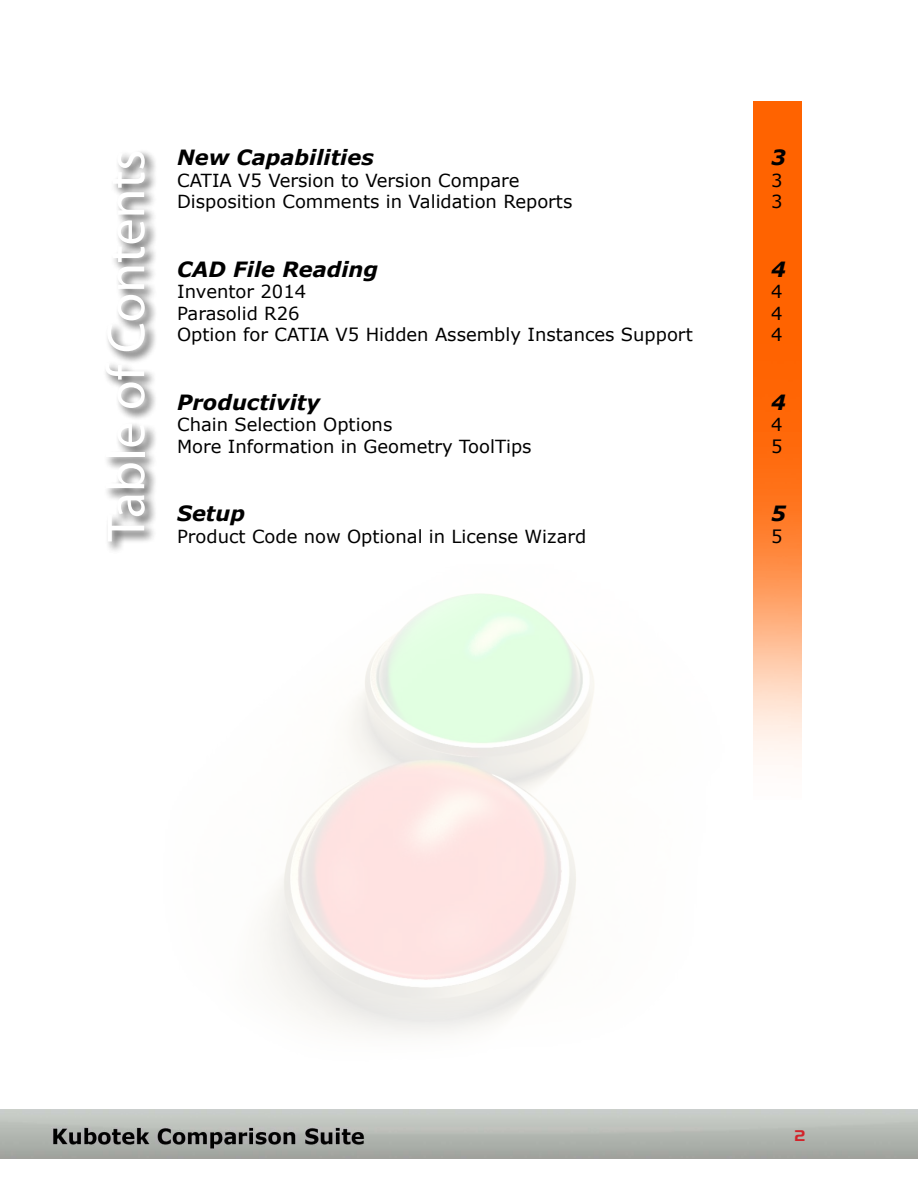
<style>
.page{position:relative;width:918px;height:1188px;background:#fff}
.page>*{position:absolute;margin:0;border:0;box-sizing:border-box;transform-origin:0 0}
.t1{font:54px "Myriad Pro";color:#fff}
.chapter_contents{font:italic 700 21px "Verdana";color:#000}
.chapter_contents-2{font:18px "Verdana";color:#000}
.t2{font:15px "Handel Gothic BT";color:#d2232a}
</style>
<div class="page">
<img style="left:0;top:1109px;width:918px;height:50px">
<img style="left:754px;top:102px;width:47px;height:462px">
<div style="left:103px;top:149px;width:55px;height:405px;background:#000;opacity:.75"></div>
<img style="left:263px;top:564px;width:539px;height:470px">
<p class="t1" style="left:93px;top:541px;width:393px;rotate:-90deg">Table of Contents</p>
<p class="chapter_contents" style="left:177px;top:143px;width:198px">New Capabilities</p>
<p class="chapter_contents" style="left:771px;top:143px;width:16px">3</p>
<p class="chapter_contents-2" style="left:177px;top:168px;width:344px">CATIA V5 Version to Version Compare</p>
<p class="chapter_contents-2" style="left:771px;top:168px;width:13px">3</p>
<p class="chapter_contents-2" style="left:177px;top:189px;width:397px">Disposition Comments in Validation Reports</p>
<p class="chapter_contents-2" style="left:771px;top:189px;width:13px">3</p>
<p class="chapter_contents" style="left:177px;top:254px;width:203px">CAD File Reading</p>
<p class="chapter_contents" style="left:771px;top:254px;width:16px">4</p>
<p class="chapter_contents-2" style="left:177px;top:279px;width:131px">Inventor 2014</p>
<p class="chapter_contents-2" style="left:771px;top:279px;width:13px">4</p>
<p class="chapter_contents-2" style="left:177px;top:301px;width:124px">Parasolid R26</p>
<p class="chapter_contents-2" style="left:771px;top:301px;width:13px">4</p>
<p class="chapter_contents-2" style="left:177px;top:323px;width:517px">Option for CATIA V5 Hidden Assembly Instances Support</p>
<p class="chapter_contents-2" style="left:771px;top:323px;width:13px">4</p>
<p class="chapter_contents" style="left:177px;top:387px;width:145px">Productivity</p>
<p class="chapter_contents" style="left:771px;top:387px;width:16px">4</p>
<p class="chapter_contents-2" style="left:177px;top:413px;width:217px">Chain Selection Options</p>
<p class="chapter_contents-2" style="left:771px;top:413px;width:13px">4</p>
<p class="chapter_contents-2" style="left:177px;top:434px;width:356px">More Information in Geometry ToolTips</p>
<p class="chapter_contents-2" style="left:771px;top:434px;width:13px">5</p>
<p class="chapter_contents" style="left:177px;top:499px;width:70px">Setup</p>
<p class="chapter_contents" style="left:771px;top:499px;width:16px">5</p>
<p class="chapter_contents-2" style="left:177px;top:524px;width:411px">Product Code now Optional in License Wizard</p>
<p class="chapter_contents-2" style="left:771px;top:524px;width:13px">5</p>
<p class="t2" style="left:795px;top:1127px;width:12px">2</p>
</div>
